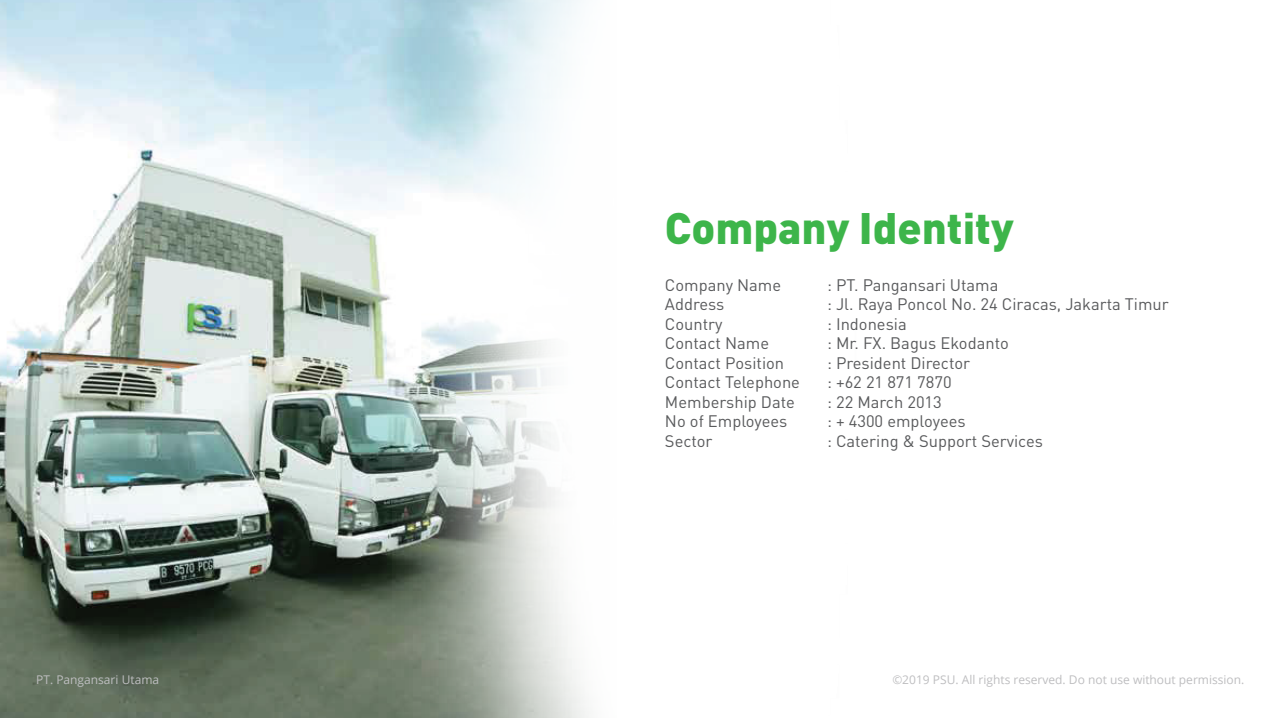
<style>
.page{position:relative;width:1276px;height:718px;background:#fff}
.page>*{position:absolute;margin:0;border:0;box-sizing:border-box;transform-origin:0 0}
.t1{font:900 43.5px "DIN Pro";color:#3db54a}
.t2{font:16.5px "DIN Pro";color:#595a5c}
.t3{font:12px "Open Sans";color:#bebec0}
</style>
<div class="page">
<img style="left:0;top:0;width:392px;height:718px">
<img style="left:392px;top:0;width:197px;height:718px">
<h1 class="t1" style="left:665px;top:199px;width:350px">Company Identity</h1>
<p class="t2" style="left:665px;top:274px;width:118px">Company Name</p>
<p class="t2" style="left:827px;top:274px;width:173px">: PT. Pangansari Utama</p>
<p class="t2" style="left:665px;top:293px;width:61px">Address</p>
<p class="t2" style="left:827px;top:293px;width:343px">: Jl. Raya Poncol No. 24 Ciracas, Jakarta Timur</p>
<p class="t2" style="left:665px;top:313px;width:59px">Country</p>
<p class="t2" style="left:827px;top:313px;width:81px">: Indonesia</p>
<p class="t2" style="left:665px;top:332px;width:106px">Contact Name</p>
<p class="t2" style="left:827px;top:332px;width:183px">: Mr. FX. Bagus Ekodanto</p>
<p class="t2" style="left:665px;top:352px;width:121px">Contact Position</p>
<p class="t2" style="left:827px;top:352px;width:145px">: President Director</p>
<p class="t2" style="left:665px;top:371px;width:137px">Contact Telephone</p>
<p class="t2" style="left:827px;top:371px;width:126px">: +62 21 871 7870</p>
<p class="t2" style="left:665px;top:391px;width:131px">Membership Date</p>
<p class="t2" style="left:827px;top:391px;width:116px">: 22 March 2013</p>
<p class="t2" style="left:665px;top:410px;width:124px">No of Employees</p>
<p class="t2" style="left:827px;top:410px;width:140px">: + 4300 employees</p>
<p class="t2" style="left:665px;top:430px;width:49px">Sector</p>
<p class="t2" style="left:827px;top:430px;width:218px">: Catering &amp; Support Services</p>
<p class="t3" style="left:36px;top:671px;width:124px">PT. Pangansari Utama</p>
<p class="t3" style="left:892px;top:671px;width:354px">©2019 PSU. All rights reserved. Do not use without permission.</p>
</div>
